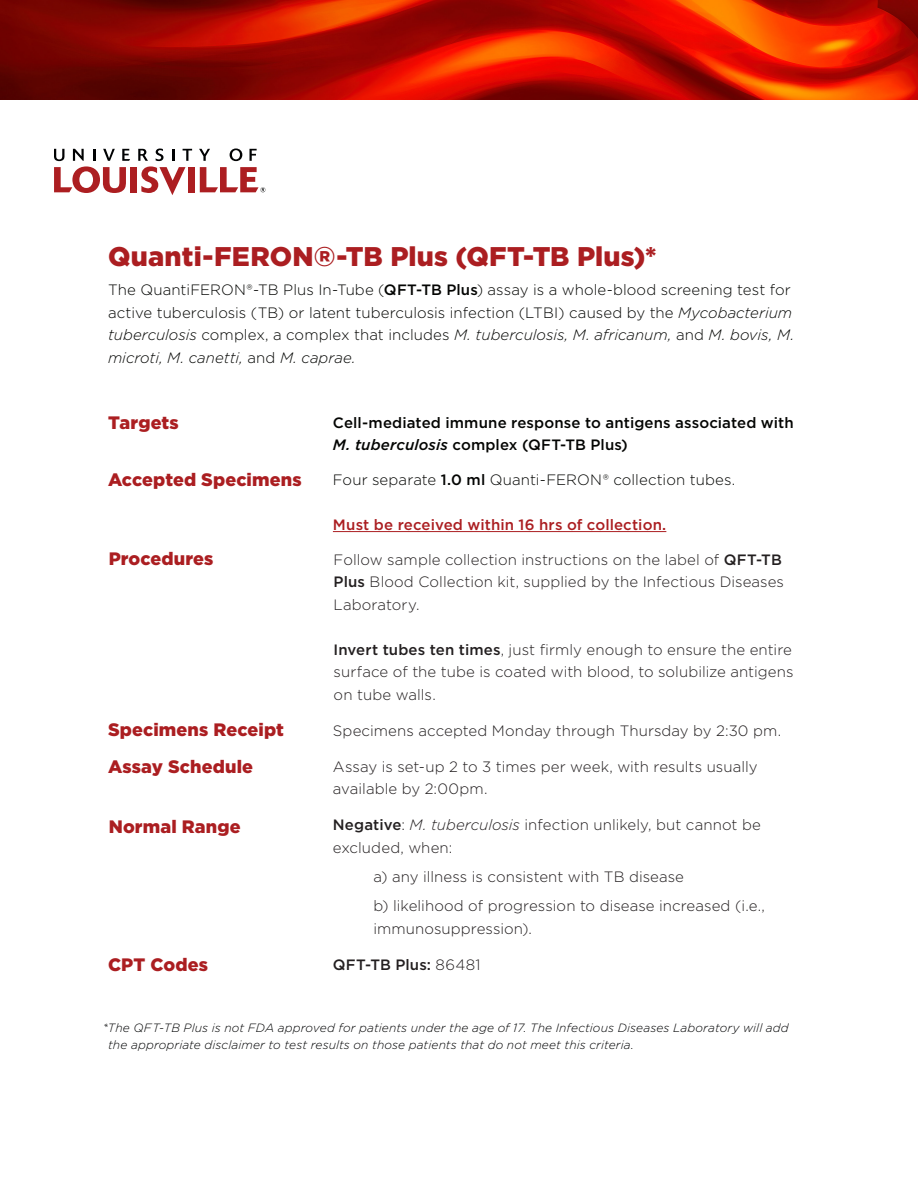
<style>
.page{position:relative;width:918px;height:1188px;background:#fff}
.page>*{position:absolute;margin:0;border:0;box-sizing:border-box;transform-origin:0 0}
.t1{font:900 27px "Gotham";letter-spacing:.01em;color:#ab1e21}
.t2{font:900 18px "Gotham";letter-spacing:.005em;color:#ab1e21}
.Body-facts{font:300 15px/22.5px "Gotham";letter-spacing:.005em;color:#231f20}
.Body-facts-2{font:300 15px/22.5px "Gotham";letter-spacing:.005em;color:#040503}
.Body-facts-3{font:500 15px/22.5px "Gotham";letter-spacing:.01em;color:#040503}
.Body-facts-4{font:500 15px "Gotham";letter-spacing:.01em;color:#ab1e21}
.Body-facts-5{font:500 15px "Gotham";letter-spacing:.01em;color:#231f20}
.contact_info{font:italic 300 12px/16.5px "Gotham";letter-spacing:.01em;color:#010203}
.s1{font-weight:500}
.s2{font-style:italic}
.s3{font-weight:300}
</style>
<div class="page">
<div style="left:130px;top:167px;width:7px;height:25px;background:#ac1e21"></div>
<div style="left:188px;top:167px;width:7px;height:25px;background:#ac1e21"></div>
<svg style="left:200px;top:167px;width:65px;height:25px"></svg>
<svg style="left:54px;top:149px;width:76px;height:44px"></svg>
<svg style="left:138px;top:148px;width:54px;height:47px"></svg>
<svg style="left:199px;top:149px;width:11px;height:12px"></svg>
<svg style="left:230px;top:148px;width:12px;height:13px"></svg>
<svg style="left:249px;top:149px;width:8px;height:12px"></svg>
<img style="left:0;top:0;width:918px;height:99px">
<hr style="left:333px;top:531px;width:333px;height:1px;background:#ab1e21">
<h1 class="t1" style="left:108px;top:241px;width:550px">Quanti-FERON®-TB Plus (QFT-TB Plus)*</h1>
<h1 class="Body-facts-2" style="left:108px;top:278px;width:688px">The QuantiFERON®-TB Plus In-Tube (<span class="s1">QFT-TB Plus</span>) assay is a whole-blood screening test for active tuberculosis (TB) or latent tuberculosis infection (LTBI) caused by the <span class="s2">Mycobacterium tuberculosis</span> complex, a complex that includes <span class="s2">M. tuberculosis, M. africanum,</span> and <span class="s2">M. bovis, M. microti, M. canetti,</span> and <span class="s2">M. caprae.</span></h1>
<h2 class="t2" style="left:108px;top:412px;width:72px">Targets</h2>
<h2 class="t2" style="left:108px;top:469px;width:195px">Accepted Specimens</h2>
<h2 class="t2" style="left:109px;top:548px;width:106px">Procedures</h2>
<h2 class="t2" style="left:108px;top:719px;width:177px">Specimens Receipt</h2>
<h2 class="t2" style="left:108px;top:756px;width:147px">Assay Schedule</h2>
<h2 class="t2" style="left:109px;top:816px;width:133px">Normal Range</h2>
<h2 class="t2" style="left:108px;top:955px;width:101px">CPT Codes</h2>
<p class="Body-facts-3" style="left:333px;top:411px;width:462px">Cell-mediated immune response to antigens associated with<br><span class="s2">M. tuberculosis</span> complex (QFT-TB Plus)</p>
<p class="Body-facts-2" style="left:333px;top:468px;width:404px">Four separate <span class="s1">1.0 ml</span> Quanti-FERON® collection tubes.</p>
<p class="Body-facts-4" style="left:333px;top:514px;width:335px">Must be received within 16 hrs of collection.</p>
<p class="Body-facts" style="left:334px;top:548px;width:452px">Follow sample collection instructions on the label of <span class="s1">QFT-TB<br>Plus</span> Blood Collection kit, supplied by the Infectious Diseases<br>Laboratory.</p>
<p class="Body-facts" style="left:334px;top:638px;width:461px;text-align:justify"><span class="s1">Invert tubes ten times</span>, just firmly enough to ensure the entire surface of the tube is coated with blood, to solubilize antigens on tube walls.</p>
<p class="Body-facts" style="left:333px;top:719px;width:450px">Specimens accepted Monday through Thursday by 2:30 pm.</p>
<p class="Body-facts" style="left:333px;top:755px;width:426px">Assay is set-up 2 to 3 times per week, with results usually available by 2:00pm.</p>
<p class="Body-facts" style="left:333px;top:814px;width:430px"><span class="s1">Negative</span>: <span class="s2">M. tuberculosis</span> infection unlikely, but cannot be excluded, when:</p>
<p class="Body-facts" style="left:373px;top:865px;width:312px">a) any illness is consistent with TB disease</p>
<p class="Body-facts" style="left:373px;top:895px;width:393px">b) likelihood of progression to disease increased (i.e., immunosuppression).</p>
<p class="Body-facts-5" style="left:333px;top:955px;width:149px">QFT-TB Plus: <span class="s3">86481</span></p>
<p class="contact_info" style="left:108px;top:1019px;width:682px;text-indent:-5px">*The QFT-TB Plus is not FDA approved for patients under the age of 17. The Infectious Diseases Laboratory will add the appropriate disclaimer to test results on those patients that do not meet this criteria.</p>
</div>
